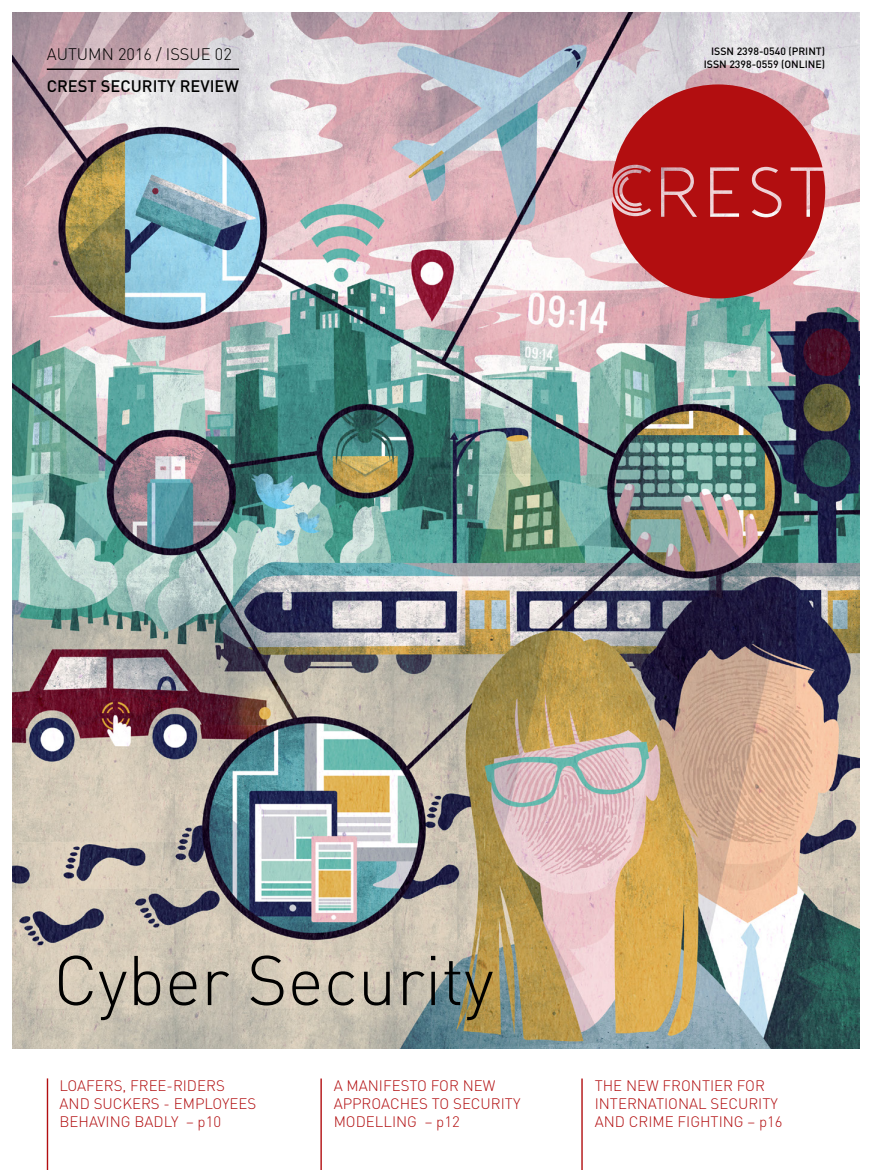
<style>
.page{position:relative;width:872px;height:1170px;background:#fff}
.page>*{position:absolute;margin:0;border:0;box-sizing:border-box;transform-origin:0 0}
.t1{font:300 69.15px "DIN";color:#000}
.t2{font:500 16.5px "DIN";color:#000}
.t3{font:300 16.5px "DIN";color:#000}
.t4{font:300 15px/18px "DIN";color:#b20e10}
.t5{font:500 10.5px/12.6px "DIN";color:#000;text-align:right}
</style>
<div class="page">
<img style="left:13px;top:13px;width:846px;height:1034px">
<svg style="left:611px;top:84px;width:214px;height:214px;background:#bf3f42"></svg>
<svg style="left:664px;top:171px;width:26px;height:20px"></svg>
<hr style="left:320px;top:1078px;width:2px;height:91px;background:#b20e10">
<hr style="left:47px;top:1078px;width:1px;height:91px;background:#b20e10">
<hr style="left:581px;top:1078px;width:2px;height:91px;background:#b20e10">
<hr style="left:47px;top:68px;width:192px;height:2px;background:#000">
<p class="t3" style="left:47px;top:44px;width:186px">AUTUMN 2016 / ISSUE 02</p>
<p class="t2" style="left:47px;top:75px;width:193px">CREST SECURITY REVIEW</p>
<p class="t5" style="left:704px;top:45px;width:123px">ISSN 2398-0540 (PRINT)<br>ISSN 2398-0559 (ONLINE)</p>
<h1 class="t1" style="left:53px;top:937px;width:442px">Cyber Security</h1>
<p class="t4" style="left:60px;top:1075px;width:198px">LOAFERS, FREE-RIDERS<br>AND SUCKERS - EMPLOYEES<br>BEHAVING BADLY – p10</p>
<p class="t4" style="left:334px;top:1075px;width:188px">A MANIFESTO FOR NEW<br>APPROACHES TO SECURITY<br>MODELLING – p12</p>
<p class="t4" style="left:595px;top:1075px;width:189px">THE NEW FRONTIER FOR<br>INTERNATIONAL SECURITY<br>AND CRIME FIGHTING – p16</p>
</div>
